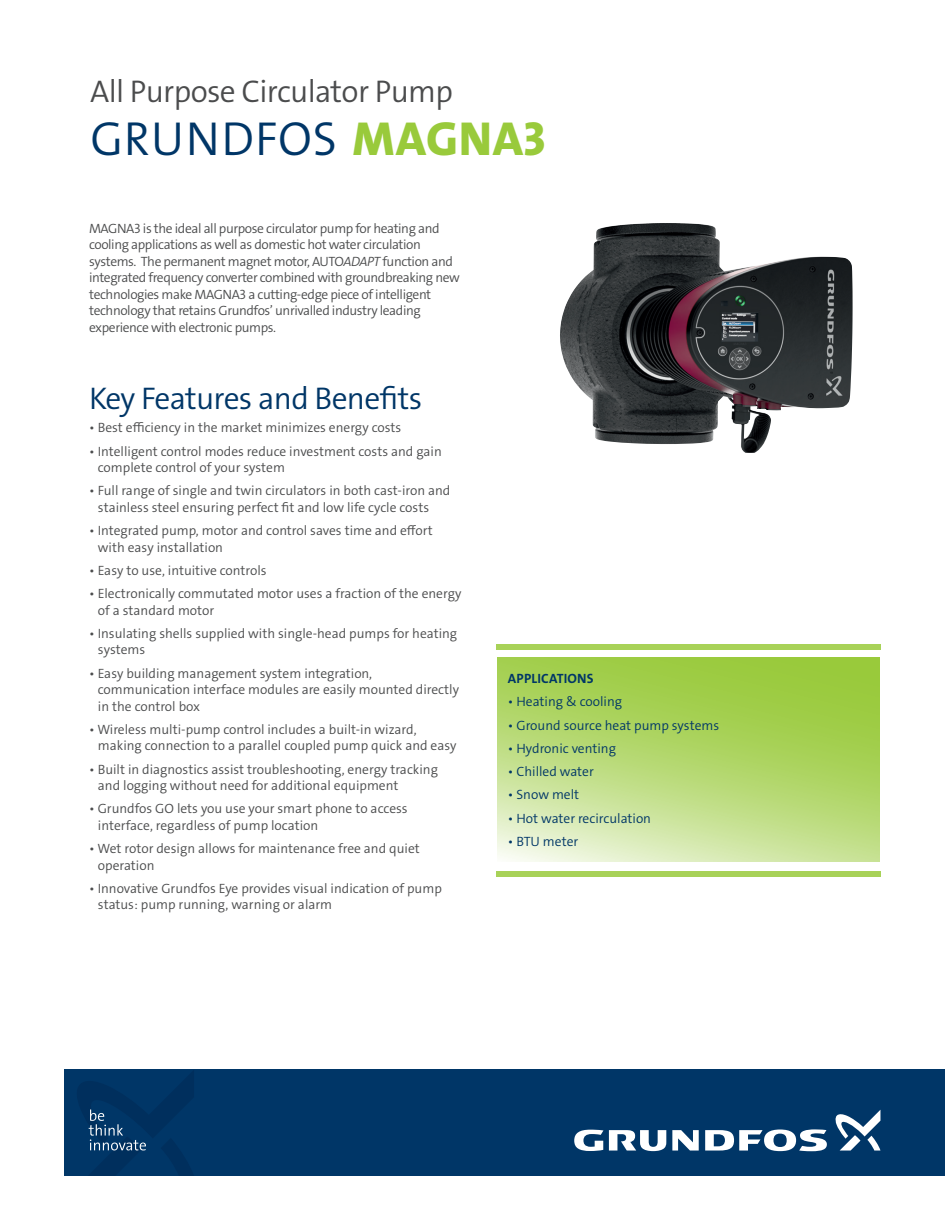
<style>
.page{position:relative;width:945px;height:1215px;background:#fff}
.page>*{position:absolute;margin:0;border:0;box-sizing:border-box;transform-origin:0 0}
.t1{font:48px "Grundfos The Sans V2 OT 4 SL";letter-spacing:.015em;color:#003667}
.t2{font:31.5px "Grundfos The Sans V2 OT 4 SL";letter-spacing:-.02em;color:#4b4c4d}
.t3{font:31.5px "Grundfos The Sans V2 OT 4 SL";letter-spacing:-.02em;color:#003667}
.t4{font:13.5px/16.5px "Grundfos The Sans V2 OT 4 SL";color:#4b4c4d}
.t5{font:13.5px/16.5px "Grundfos The Sans V2 OT 4 SL";letter-spacing:-.03em;color:#4b4c4d}
.t6{font:13.5px "Grundfos The Sans V2 OT 4 SL";color:#003667}
.t7{font:13.5px "Grundfos The Sans V2 OT 7 B";letter-spacing:.015em;color:#003667}
.s1{font-family:"Grundfos The Sans V2 OT 8 XB";color:#99ca3b}
.s2{font-family:"Grundfos The Sans V2 OT 4 SL Italic"}
</style>
<div class="page">
<svg style="left:497px;top:657px;width:383px;height:205px;background:#b6d974"></svg>
<div style="left:496px;top:644px;width:384px;height:6px;background:#a8d258"></div>
<div style="left:496px;top:871px;width:384px;height:6px;background:#a8d258"></div>
<img style="left:560px;top:224px;width:293px;height:229px">
<div style="left:65px;top:1070px;width:880px;height:106px;background:#003667"></div>
<svg style="left:672px;top:1130px;width:27px;height:21px"></svg>
<svg style="left:609px;top:1130px;width:57px;height:21px"></svg>
<svg style="left:574px;top:1130px;width:29px;height:21px"></svg>
<svg style="left:705px;top:1129px;width:122px;height:22px"></svg>
<svg style="left:835px;top:1110px;width:45px;height:41px"></svg>
<svg style="left:88px;top:1109px;width:58px;height:42px"></svg>
<p class="t2" style="left:90px;top:71px;width:364px">All Purpose Circulator Pump</p>
<p class="t1" style="left:90px;top:107px;width:457px">GRUNDFOS <span class="s1">MAGNA3</span></p>
<p class="t5" style="left:89px;top:220px;width:372px">MAGNA3 is the ideal all purpose circulator pump for heating and cooling applications as well as domestic hot water circulation systems. The permanent magnet motor, AUTO<span class="s2">ADAPT</span> function and integrated frequency converter combined with groundbreaking new technologies make MAGNA3 a cutting-edge piece of intelligent technology that retains Grundfos’ unrivalled industry leading experience with electronic pumps.</p>
<p class="t3" style="left:89px;top:378px;width:335px">Key Features and Benefits</p>
<p class="t4" style="left:89px;top:420px;width:314px">• Best efficiency in the market minimizes energy costs</p>
<p class="t4" style="left:98px;top:443px;width:345px;text-indent:-9px">• Intelligent control modes reduce investment costs and gain complete control of your system</p>
<p class="t4" style="left:98px;top:483px;width:354px;text-indent:-9px">• Full range of single and twin circulators in both cast-iron and stainless steel ensuring perfect fit and low life cycle costs</p>
<p class="t4" style="left:98px;top:522px;width:336px;text-indent:-9px">• Integrated pump, motor and control saves time and effort with easy installation</p>
<p class="t4" style="left:89px;top:562px;width:179px">• Easy to use, intuitive controls</p>
<p class="t4" style="left:98px;top:585px;width:365px;text-indent:-9px">• Electronically commutated motor uses a fraction of the energy of a standard motor</p>
<p class="t4" style="left:98px;top:625px;width:361px;text-indent:-9px">• Insulating shells supplied with single-head pumps for heating systems</p>
<p class="t4" style="left:98px;top:665px;width:363px;text-indent:-9px">• Easy building management system integration, communication interface modules are easily mounted directly in the control box</p>
<p class="t4" style="left:98px;top:721px;width:360px;text-indent:-9px">• Wireless multi-pump control includes a built-in wizard, making connection to a parallel coupled pump quick and easy</p>
<p class="t4" style="left:98px;top:761px;width:342px;text-indent:-9px">• Built in diagnostics assist troubleshooting, energy tracking and logging without need for additional equipment</p>
<p class="t4" style="left:98px;top:801px;width:311px;text-indent:-9px">• Grundfos GO lets you use your smart phone to access interface, regardless of pump location</p>
<p class="t4" style="left:98px;top:840px;width:323px;text-indent:-9px">• Wet rotor design allows for maintenance free and quiet operation</p>
<p class="t4" style="left:98px;top:880px;width:345px;text-indent:-9px">• Innovative Grundfos Eye provides visual indication of pump status: pump running, warning or alarm</p>
<p class="t7" style="left:508px;top:670px;width:87px">APPLICATIONS</p>
<p class="t6" style="left:508px;top:693px;width:116px">• Heating &amp; cooling</p>
<p class="t6" style="left:508px;top:716px;width:213px">• Ground source heat pump systems</p>
<p class="t6" style="left:508px;top:740px;width:110px">• Hydronic venting</p>
<p class="t6" style="left:508px;top:763px;width:87px">• Chilled water</p>
<p class="t6" style="left:508px;top:786px;width:73px">• Snow melt</p>
<p class="t6" style="left:508px;top:809px;width:145px">• Hot water recirculation</p>
<p class="t6" style="left:508px;top:833px;width:72px">• BTU meter</p>
</div>
